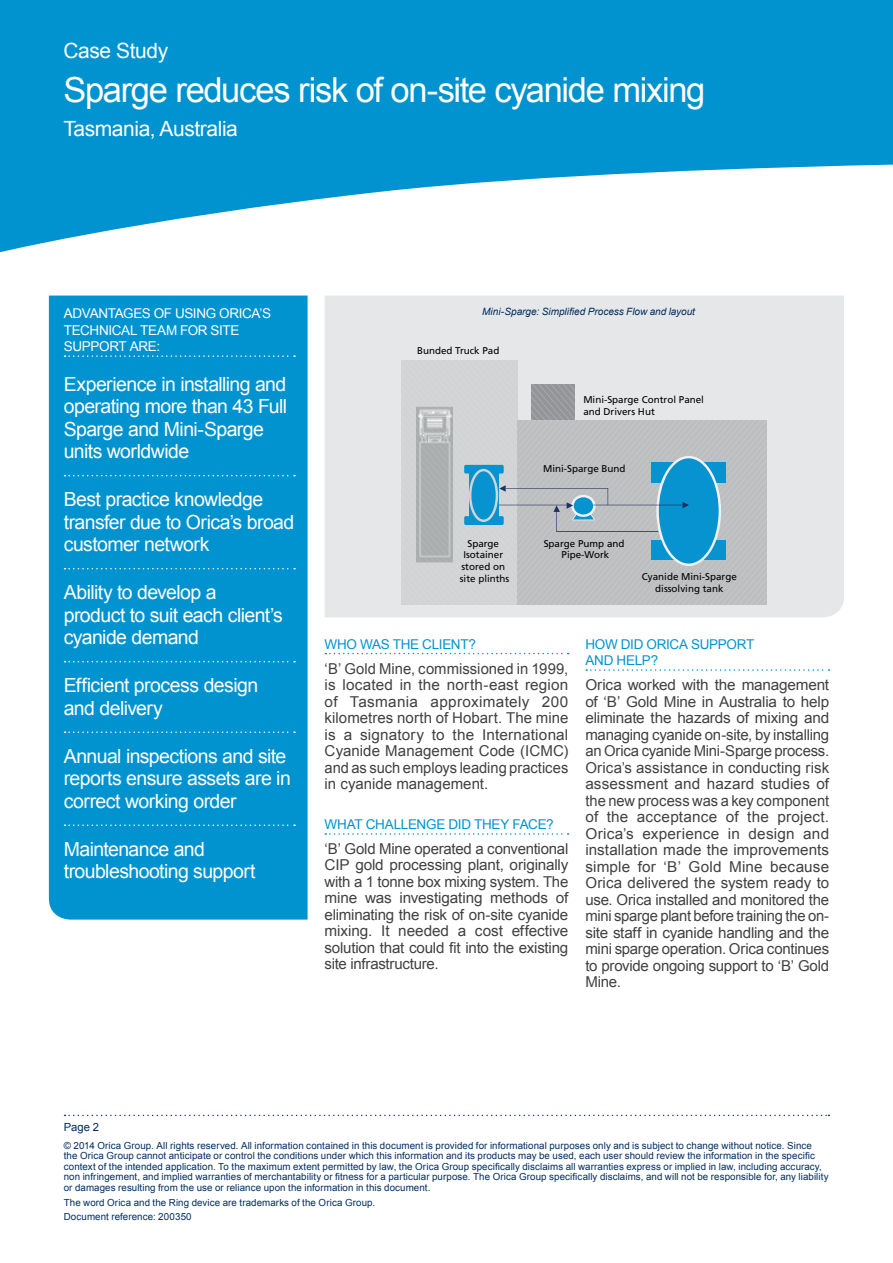
<style>
.page{position:relative;width:893px;height:1263px;background:#fff}
.page>*{position:absolute;margin:0;border:0;box-sizing:border-box;transform-origin:0 0}
.t1{font:34.5px "Arial";letter-spacing:-.04em;color:#fff}
.t2{font:21px "Arial";letter-spacing:-.02em;color:#fff}
.t3{font:19.5px/22.5px "Arial";letter-spacing:-.03em;color:#fff}
.t4{font:15px/16.5px "Arial";letter-spacing:-.015em;color:#414042;text-align:justify}
.t5{font:13.5px/16.5px "Arial";letter-spacing:-.02em;color:#0093d0}
.t6{font:13.5px/16.5px "Arial";letter-spacing:-.025em;color:#fff}
.t7{font:11.25px "Arial";color:#002d62}
.t8{font:italic 10.05px "Arial";color:#002d62}
.t9{font:9.75px/10.5px "Arial";letter-spacing:.01em;color:#002d62}
.t10{font:9.75px/11.9px "Frutiger LT Std";color:#000;text-align:center}
</style>
<div class="page">
<svg style="left:0;top:0;width:893px;height:253px;fill:#0093d0"></svg>
<div style="left:325px;top:296px;width:519px;height:321px;background:#e6e7e8"></div>
<svg style="left:401px;top:360px;width:365px;height:245px;background:#b6c4cb"></svg>
<svg style="left:325px;top:653px;width:244px;height:1px"></svg>
<svg style="left:325px;top:833px;width:244px;height:2px"></svg>
<svg style="left:586px;top:669px;width:243px;height:2px"></svg>
<div style="left:49px;top:296px;width:259px;height:623px;background:#0093d0"></div>
<svg style="left:65px;top:355px;width:230px;height:2px"></svg>
<svg style="left:65px;top:475px;width:230px;height:1px"></svg>
<svg style="left:65px;top:568px;width:230px;height:1px"></svg>
<svg style="left:65px;top:661px;width:230px;height:1px"></svg>
<svg style="left:65px;top:731px;width:230px;height:2px"></svg>
<svg style="left:65px;top:824px;width:230px;height:2px"></svg>
<svg style="left:65px;top:1115px;width:764px;height:1px"></svg>
<h2 class="t2" style="left:63px;top:37px;width:106px">Case Study</h2>
<h1 class="t1" style="left:63px;top:67px;width:644px">Sparge reduces risk of on-site cyanide mixing</h1>
<h2 class="t2" style="left:63px;top:114px;width:176px">Tasmania, Australia</h2>
<p class="t6" style="left:64px;top:305px;width:209px">ADVANTAGES OF USING ORICA’S<br>TECHNICAL TEAM FOR SITE<br>SUPPORT ARE:</p>
<h3 class="t3" style="left:64px;top:373px;width:225px">Experience in installing and operating more than 43 Full<br>Sparge and Mini-Sparge units worldwide</h3>
<h3 class="t3" style="left:64px;top:488px;width:232px">Best practice knowledge transfer due to Orica’s broad customer network</h3>
<h3 class="t3" style="left:64px;top:581px;width:220px">Ability to develop a product to suit each client’s cyanide demand</h3>
<h3 class="t3" style="left:64px;top:674px;width:196px">Efficient process design and delivery</h3>
<h3 class="t3" style="left:64px;top:745px;width:229px">Annual inspections and site reports ensure assets are in correct working order</h3>
<h3 class="t3" style="left:64px;top:838px;width:193px">Maintenance and troubleshooting support</h3>
<p class="t8" style="left:482px;top:304px;width:214px">Mini-Sparge: Simplified Process Flow and layout</p>
<p class="t10" style="left:417px;top:345px;width:84px">Bunded Truck Pad</p>
<p class="t10" style="left:460px;top:537px;width:51px">Sparge<br>Isotainer stored on site plinths</p>
<p class="t10" style="left:583px;top:393px;width:122px;text-align:left">Mini-Sparge Control Panel and Drivers Hut</p>
<p class="t10" style="left:543px;top:462px;width:84px">Mini-Sparge Bund</p>
<p class="t10" style="left:544px;top:537px;width:82px">Sparge Pump and<br>Pipe-Work</p>
<p class="t10" style="left:642px;top:571px;width:96px">Cyanide Mini-Sparge dissolving tank</p>
<p class="t5" style="left:325px;top:636px;width:153px">WHO WAS THE CLIENT?</p>
<p class="t4" style="left:325px;top:660px;width:245px">‘B’ Gold Mine, commissioned in 1999, is located in the north-east region of Tasmania approximately 200 kilometres north of Hobart. The mine is a signatory to the International Cyanide Management Code (ICMC) and as such employs leading practices in cyanide management.</p>
<p class="t5" style="left:325px;top:816px;width:231px">WHAT CHALLENGE DID THEY FACE?</p>
<p class="t4" style="left:325px;top:841px;width:245px">‘B’ Gold Mine operated a conventional CIP gold processing plant, originally with a 1 tonne box mixing system. The mine was investigating methods of eliminating the risk of on-site cyanide mixing. It needed a cost effective solution that could fit into the existing site infrastructure.</p>
<p class="t5" style="left:585px;top:636px;width:171px">HOW DID ORICA SUPPORT<br>AND HELP?</p>
<p class="t4" style="left:585px;top:677px;width:245px">Orica worked with the management of ‘B’ Gold Mine in Australia to help eliminate the hazards of mixing and managing cyanide on-site, by installing an Orica cyanide Mini-Sparge process.<br>Orica’s assistance in conducting risk assessment and hazard studies of the new process was a key component of the acceptance of the project.<br>Orica’s experience in design and installation made the improvements simple for ‘B’ Gold Mine because Orica delivered the system ready to use. Orica installed and monitored the mini sparge plant before training the on&shy;site staff in cyanide handling and the mini sparge operation. Orica continues to provide ongoing support to ‘B’ Gold Mine.</p>
<p class="t7" style="left:64px;top:1120px;width:37px">Page 2</p>
<p class="t9" style="left:64px;top:1140px;width:766px">© 2014 Orica Group. All rights reserved. All information contained in this document is provided for informational purposes only and is subject to change without notice. Since<br>the Orica Group cannot anticipate or control the conditions under which this information and its products may be used, each user should review the information in the specific context of the intended application. To the maximum extent permitted by law, the Orica Group specifically disclaims all warranties express or implied in law, including accuracy, non infringement, and implied warranties of merchantability or fitness for a particular purpose. The Orica Group specifically disclaims, and will not be responsible for, any liability or damages resulting from the use or reliance upon the information in this document.</p>
<p class="t9" style="left:64px;top:1195px;width:313px;line-height:14.7px">The word Orica and the Ring device are trademarks of the Orica Group.<br>Document reference: 200350</p>
</div>
